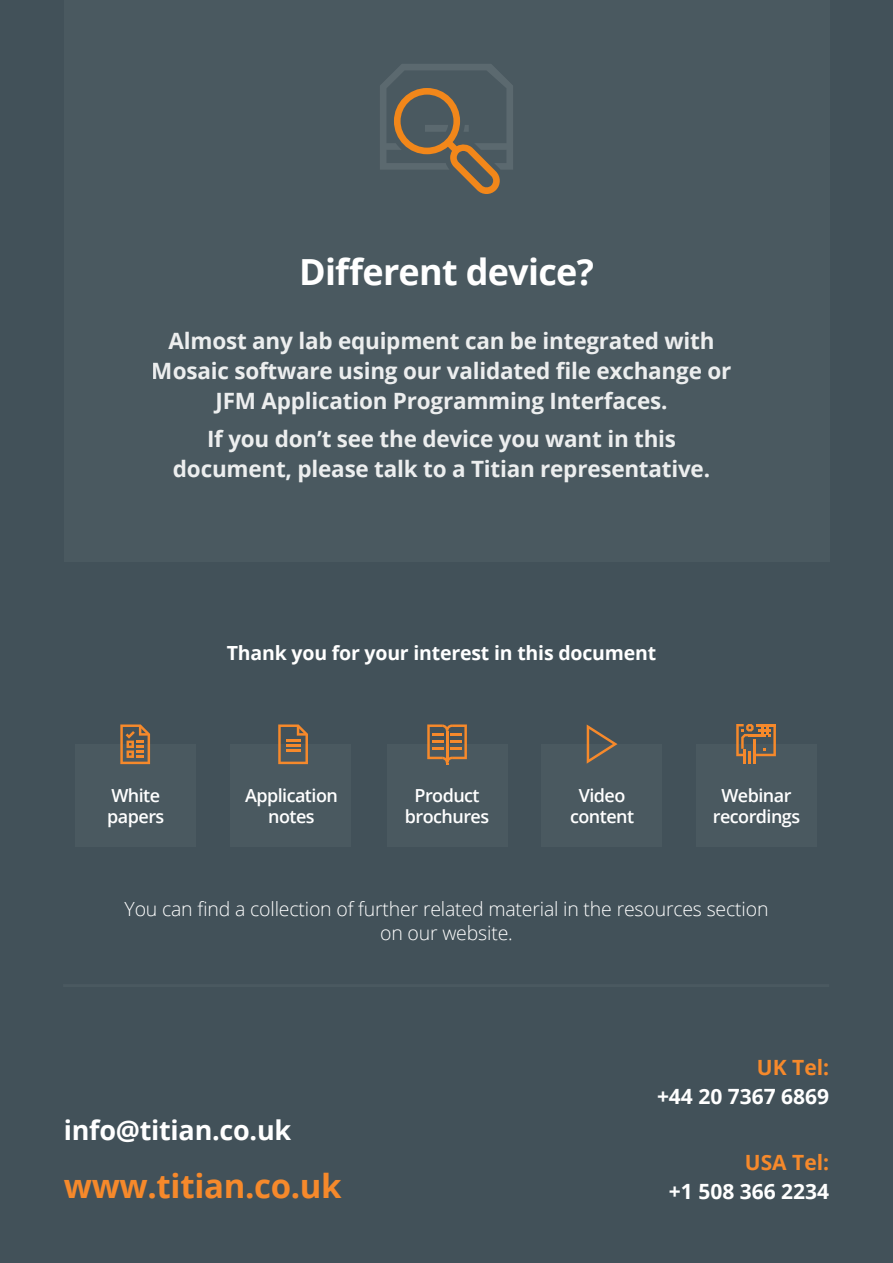
<style>
.page{position:relative;width:893px;height:1263px;background:#425159}
.page>*{position:absolute;margin:0;border:0;box-sizing:border-box;transform-origin:0 0}
.Cover_author{font:700 36px "Open Sans";letter-spacing:-.02em;color:#fff}
.t1{font:700 33px "Open Sans";letter-spacing:-.01em;color:#f6892b}
.t2{font:700 27px "Open Sans";letter-spacing:-.01em;color:#fff}
.t3{font:700 22.5px/30px "Open Sans";letter-spacing:-.01em;color:#fff;text-align:center}
.t4{font:700 21px "Open Sans";color:#fff}
.t5{font:700 21px "Open Sans";color:#f6892b}
.t6{font:300 19.5px/24px "Open Sans";letter-spacing:-.01em;color:#fff;text-align:center}
.t7{font:700 19.5px "Open Sans";letter-spacing:-.01em;color:#fff}
.t8{font:600 18px/21px "Open Sans";letter-spacing:-.03em;color:#fff;text-align:center}
</style>
<div class="page">
<div style="left:75px;top:744px;width:121px;height:102px;background:#4a5960"></div>
<svg style="left:120px;top:724px;width:30px;height:40px"></svg>
<div style="left:230px;top:744px;width:121px;height:102px;background:#4a5960"></div>
<svg style="left:278px;top:724px;width:30px;height:40px"></svg>
<hr style="left:286px;top:739px;width:15px;height:3px;background:#f6892b">
<hr style="left:286px;top:744px;width:15px;height:3px;background:#f6892b">
<hr style="left:286px;top:749px;width:15px;height:3px;background:#f6892b">
<div style="left:387px;top:744px;width:121px;height:102px;background:#4a5960"></div>
<svg style="left:427px;top:724px;width:40px;height:40px"></svg>
<div style="left:541px;top:744px;width:121px;height:102px;background:#4a5960"></div>
<svg style="left:587px;top:724px;width:30px;height:40px"></svg>
<div style="left:696px;top:744px;width:120px;height:102px;background:#4a5960"></div>
<svg style="left:736px;top:724px;width:40px;height:40px"></svg>
<div style="left:64px;top:0;width:765px;height:562px;background:#4a5960"></div>
<hr style="left:63px;top:984px;width:766px;height:3px;background:#fff">
<svg style="left:380px;top:64px;width:133px;height:130px"></svg>
<p class="Cover_author" style="left:299px;top:247px;width:296px">Different device?</p>
<p class="t3" style="left:152px;top:325px;width:581px">Almost any lab equipment can be integrated with<br>Mosaic software using our validated file exchange or<br>JFM Application Programming Interfaces.</p>
<p class="t3" style="left:173px;top:424px;width:539px">If you don’t see the device you want in this document, please talk to a Titian representative.</p>
<p class="t8" style="left:111px;top:785px;width:50px">White</p>
<p class="t8" style="left:107px;top:806px;width:59px">papers</p>
<p class="t7" style="left:227px;top:639px;width:431px">Thank you for your interest in this document</p>
<p class="t8" style="left:245px;top:784px;width:94px">Application notes</p>
<p class="t8" style="left:405px;top:785px;width:86px">Product brochures</p>
<p class="t8" style="left:579px;top:785px;width:48px">Video</p>
<p class="t8" style="left:570px;top:806px;width:66px">content</p>
<p class="t8" style="left:713px;top:784px;width:89px">Webinar recordings</p>
<p class="t6" style="left:125px;top:896px;width:645px">You can find a collection of further related material in the resources section on our website.</p>
<p class="t2" style="left:64px;top:1111px;width:229px">info@titian.co.uk</p>
<p class="t1" style="left:64px;top:1162px;width:279px">www.titian.co.uk</p>
<p class="t5" style="left:757px;top:1053px;width:74px">UK Tel:</p>
<p class="t4" style="left:657px;top:1082px;width:174px">+44 20 7367 6869</p>
<p class="t5" style="left:745px;top:1147px;width:86px">USA Tel:</p>
<p class="t4" style="left:669px;top:1177px;width:162px">+1 508 366 2234</p>
</div>
